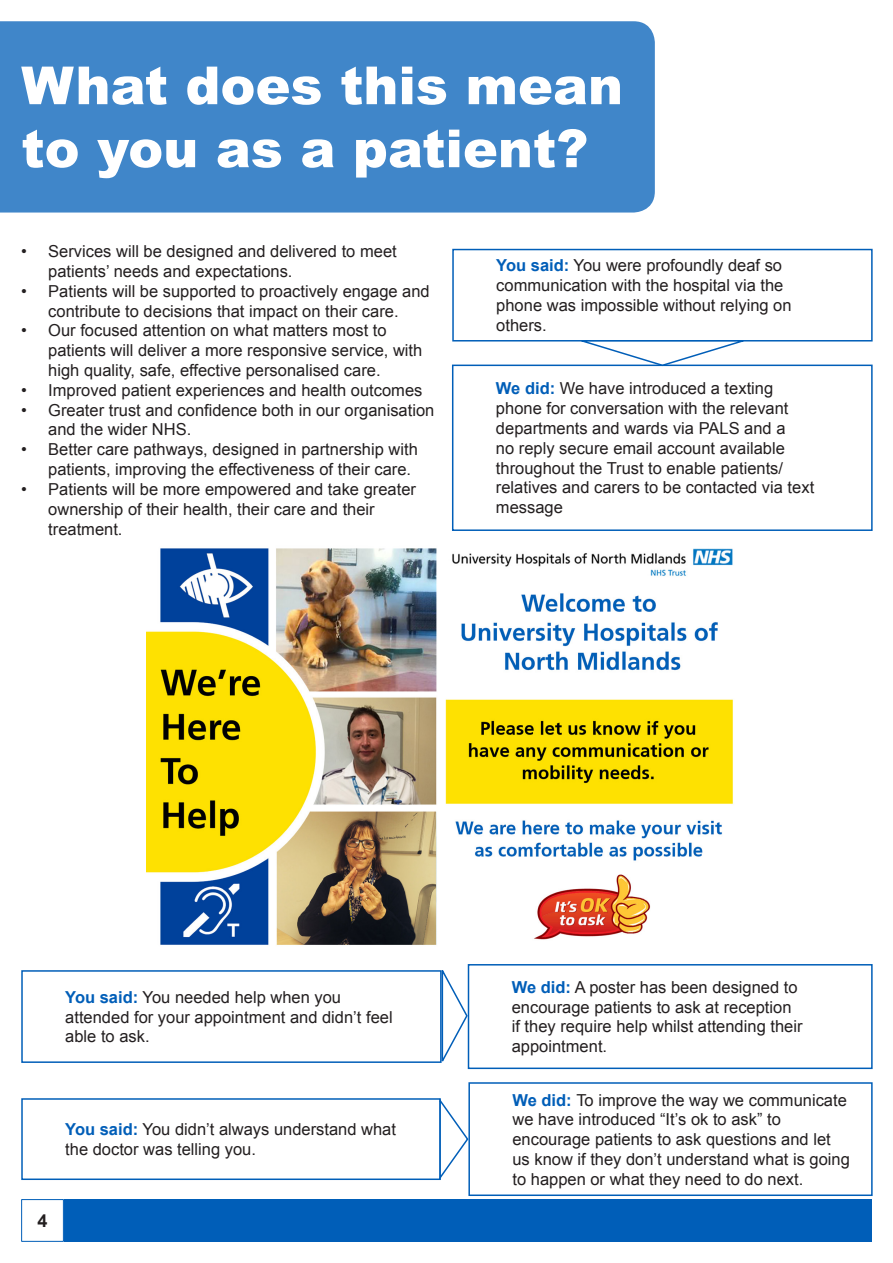
<style>
.page{position:relative;width:893px;height:1263px;background:#fff}
.page>*{position:absolute;margin:0;border:0;box-sizing:border-box;transform-origin:0 0}
.t1{font:900 52.5px/63px "Arial";color:#fff}
.t2{font:700 18px "Arial";color:#231f20}
.t3{font:16.5px/19.8px "Arial";color:#231f20}
.s1{font-weight:700;color:#005eb8}
</style>
<div class="page">
<img style="left:146px;top:548px;width:587px;height:397px">
<div style="left:0;top:21px;width:655px;height:192px;background:#4086c9"></div>
<div style="left:21px;top:970px;width:421px;height:93px;border:2px solid #005eb8"></div>
<div style="left:468px;top:964px;width:405px;height:105px;border:2px solid #005eb8"></div>
<div style="left:468px;top:1082px;width:405px;height:114px;border:2px solid #005eb8"></div>
<svg style="left:441px;top:965px;width:28px;height:102px"></svg>
<div style="left:452px;top:249px;width:421px;height:92px;border:2px solid #005eb8"></div>
<div style="left:452px;top:365px;width:421px;height:166px;border:2px solid #005eb8"></div>
<svg style="left:572px;top:339px;width:181px;height:28px"></svg>
<svg style="left:439px;top:1096px;width:31px;height:86px"></svg>
<div style="left:64px;top:1199px;width:808px;height:43px;background:#005eb8"></div>
<div style="left:21px;top:1199px;width:43px;height:43px;border:1px solid #005eb8"></div>
<p class="t1" style="left:21px;top:52px;width:603px">What does this mean to you as a patient?</p>
<p class="t3" style="left:48px;top:242px;width:350px;text-indent:-27px">• Services will be designed and delivered to meet patients’ needs and expectations.</p>
<p class="t3" style="left:21px;top:281px;width:410px;text-align:center">• Patients will be supported to proactively engage and contribute to decisions that impact on their care.</p>
<p class="t3" style="left:48px;top:321px;width:376px;text-indent:-27px">• Our focused attention on what matters most to patients will deliver a more responsive service, with high quality, safe, effective personalised care.</p>
<p class="t3" style="left:21px;top:380px;width:403px">• Improved patient experiences and health outcomes</p>
<p class="t3" style="left:48px;top:400px;width:388px;text-indent:-27px">• Greater trust and confidence both in our organisation and the wider NHS.</p>
<p class="t3" style="left:48px;top:440px;width:371px;text-indent:-27px">• Better care pathways, designed in partnership with patients, improving the effectiveness of their care.</p>
<p class="t3" style="left:48px;top:479px;width:369px;text-indent:-27px">• Patients will be more empowered and take greater ownership of their health, their care and their treatment.</p>
<p class="t3" style="left:496px;top:256px;width:297px"><span class="s1">You said:</span> You were profoundly deaf so communication with the hospital via the phone was impossible without relying on others.</p>
<p class="t3" style="left:496px;top:379px;width:320px"><span class="s1">We did:</span> We have introduced a texting phone for conversation with the relevant departments and wards via PALS and a<br>no reply secure email account available throughout the Trust to enable patients/ relatives and carers to be contacted via text message</p>
<p class="t3" style="left:65px;top:987px;width:329px"><span class="s1">You said:</span> You needed help when you attended for your appointment and didn’t feel able to ask.</p>
<p class="t3" style="left:512px;top:977px;width:292px"><span class="s1">We did:</span> A poster has been designed to encourage patients to ask at reception if they require help whilst attending their appointment.</p>
<p class="t3" style="left:65px;top:1120px;width:332px"><span class="s1">You said:</span> You didn’t always understand what the doctor was telling you.</p>
<p class="t2" style="left:38px;top:1209px;width:12px">4</p>
<p class="t3" style="left:512px;top:1090px;width:339px"><span class="s1">We did:</span> To improve the way we communicate we have introduced “It’s ok to ask” to encourage patients to ask questions and let us know if they don’t understand what is going to happen or what they need to do next.</p>
</div>
